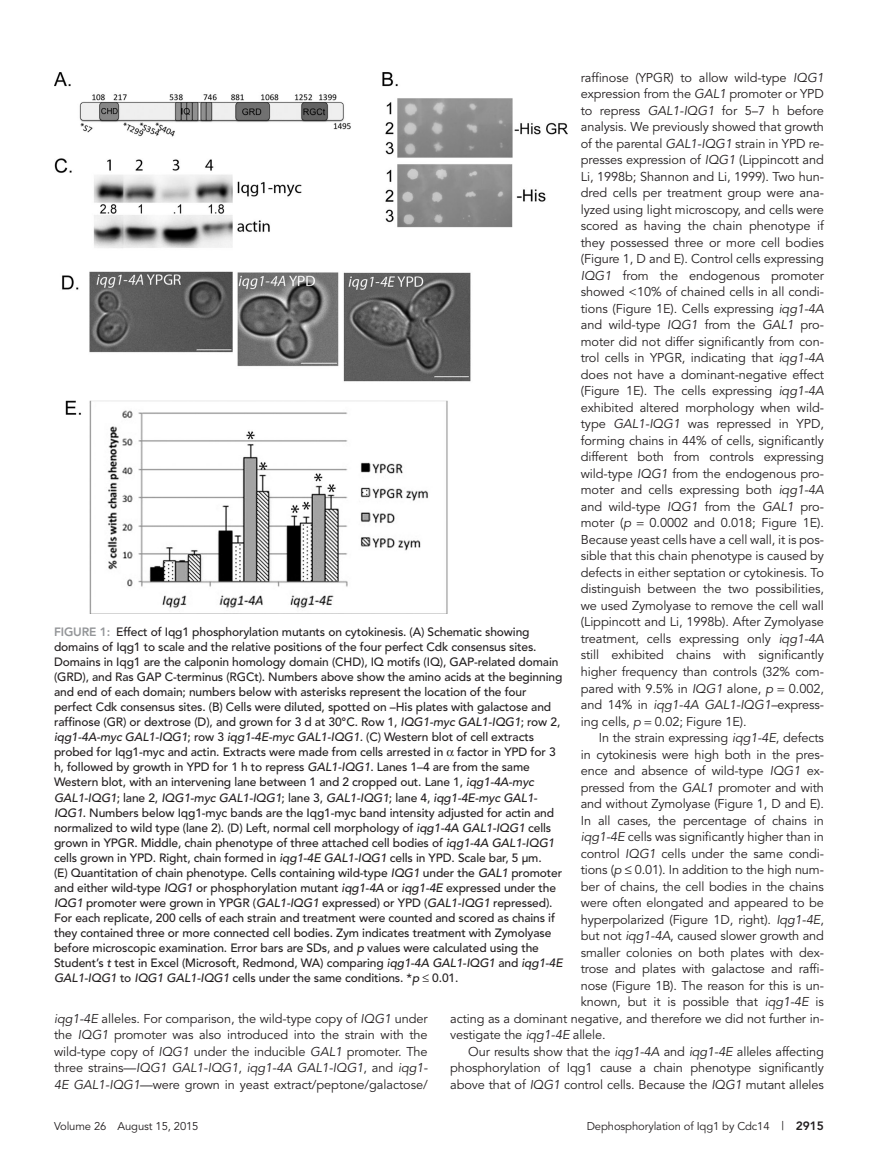
<style>
.page{position:relative;width:878px;height:1175px;background:#fff}
.page>*{position:absolute;margin:0;border:0;box-sizing:border-box;transform-origin:0 0}
.Para{font:12.75px/16.5px "Avenir";letter-spacing:-.01em;color:#231f20;text-align:justify}
.FigCaption{font:500 12px/15px "Avenir";letter-spacing:-.01em;color:#231f20}
.ParaFL{font:11.25px "Avenir";letter-spacing:-.01em;color:#231f20}
.s1{font-style:italic}
.s2{font-weight:800;color:#939598}
.s3{font-size:12px}
.s4{font-weight:800;font-size:12px}
</style>
<div class="page">
<img style="left:54px;top:72px;width:513px;height:541px">
<p class="Para" style="left:580px;top:69px;width:245px">raffinose (YPGR) to allow wild-type <span class="s1">IQG1 </span>expression from the <span class="s1">GAL1</span> promoter or YPD to repress <span class="s1">GAL1-IQG1</span> for 5–7 h before analysis. We previously showed that growth of the parental <span class="s1">GAL1-IQG1</span> strain in YPD re&shy;presses expression of <span class="s1">IQG1</span> (Lippincott and Li, 1998b; Shannon and Li, 1999). Two hun&shy;dred cells per treatment group were ana&shy;lyzed using light microscopy, and cells were scored as having the chain phenotype if they possessed three or more cell bodies (Figure 1, D and E). Control cells expressing <span class="s1">IQG1</span> from the endogenous promoter showed &lt;10% of chained cells in all condi&shy;tions (Figure 1E). Cells expressing <span class="s1">iqg1-4A </span>and wild-type <span class="s1">IQG1</span> from the <span class="s1">GAL1</span> pro&shy;moter did not differ significantly from con&shy;trol cells in YPGR, indicating that <span class="s1">iqg1-4A </span>does not have a dominant-negative effect (Figure 1E). The cells expressing <span class="s1">iqg1-4A </span>exhibited altered morphology when wild&shy;type <span class="s1">GAL1-IQG1</span> was repressed in YPD, forming chains in 44% of cells, significantly different both from controls expressing wild-type <span class="s1">IQG1</span> from the endogenous pro&shy;moter and cells expressing both <span class="s1">iqg1-4A </span>and wild-type <span class="s1">IQG1</span> from the <span class="s1">GAL1</span> pro&shy;moter (<span class="s1">p</span></p>
<p class="Para" style="left:580px;top:515px;width:245px;text-indent:69px">0.0002 and 0.018; Figure 1E).<br>Because yeast cells have a cell wall, it is pos&shy;sible that this chain phenotype is caused by defects in either septation or cytokinesis. To distinguish between the two possibilities, we used Zymolyase to remove the cell wall (Lippincott and Li, 1998b). After Zymolyase treatment, cells expressing only <span class="s1">iqg1-4A </span>still exhibited chains with significantly higher frequency than controls (32% com&shy;pared with 9.5% in <span class="s1">IQG1</span> alone, <span class="s1">p</span> 0.002, and 14% in <span class="s1">iqg1-4A GAL1-IQG1–</span>express&shy;ing cells, <span class="s1">p</span> 0.02; Figure 1E).</p>
<p class="Para" style="left:598px;top:729px;width:227px">In the strain expressing <span class="s1">iqg1-4E</span>, defects</p>
<p class="Para" style="left:580px;top:746px;width:245px">in cytokinesis were high both in the pres-</p>
<p class="Para" style="left:580px;top:762px;width:245px">ence and absence of wild-type <span class="s1">IQG1</span> ex-</p>
<p class="Para" style="left:580px;top:779px;width:245px">pressed from the <span class="s1">GAL1</span> promoter and with</p>
<p class="Para" style="left:580px;top:795px;width:245px">and without Zymolyase (Figure 1, D and E).</p>
<p class="Para" style="left:580px;top:812px;width:244px">In all cases, the percentage of chains in</p>
<p class="Para" style="left:580px;top:828px;width:245px"><span class="s1">iqg1-4E</span> cells was significantly higher than in</p>
<p class="Para" style="left:580px;top:845px;width:245px">control <span class="s1">IQG1</span> cells under the same condi-</p>
<p class="Para" style="left:580px;top:861px;width:245px">tions (<span class="s1">p</span> ≤ 0.01). In addition to the high num-</p>
<p class="Para" style="left:580px;top:878px;width:244px">ber of chains, the cell bodies in the chains</p>
<p class="Para" style="left:580px;top:894px;width:245px">were often elongated and appeared to be</p>
<p class="Para" style="left:580px;top:911px;width:244px">hyperpolarized (Figure 1D, right). <span class="s1">Iqg1-4E</span>,</p>
<p class="Para" style="left:580px;top:927px;width:245px">but not <span class="s1">iqg1-4A</span>, caused slower growth and</p>
<p class="Para" style="left:580px;top:944px;width:245px">smaller colonies on both plates with dex-</p>
<p class="Para" style="left:580px;top:960px;width:245px">trose and plates with galactose and raffi-</p>
<p class="Para" style="left:580px;top:977px;width:245px">nose (Figure 1B). The reason for this is un-</p>
<p class="Para" style="left:580px;top:993px;width:244px">known, but it is possible that <span class="s1">iqg1-4E</span> is</p>
<p class="Para" style="left:450px;top:1010px;width:375px">acting as a dominant negative, and therefore we did not further in-</p>
<p class="Para" style="left:450px;top:1026px;width:157px">vestigate the <span class="s1">iqg1-4E</span> allele.</p>
<p class="Para" style="left:450px;top:1043px;width:375px;text-indent:18px">Our results show that the <span class="s1">iqg1-4A</span> and <span class="s1">iqg1-4E</span> alleles affecting phosphorylation of Iqg1 cause a chain phenotype significantly above that of <span class="s1">IQG1</span> control cells. Because the <span class="s1">IQG1</span> mutant alleles</p>
<p class="FigCaption" style="left:54px;top:625px;width:510px"><span class="s2">FIGURE 1:</span> Effect of Iqg1 phosphorylation mutants on cytokinesis. (A) Schematic showing domains of Iqg1 to scale and the relative positions of the four perfect Cdk consensus sites.<br>Domains in Iqg1 are the calponin homology domain (CHD), IQ motifs (IQ), GAP-related domain (GRD), and Ras GAP C-terminus (RGCt). Numbers above show the amino acids at the beginning and end of each domain; numbers below with asterisks represent the location of the four perfect Cdk consensus sites. (B) Cells were diluted, spotted on –His plates with galactose and raffinose (GR) or dextrose (D), and grown for 3 d at 30°C. Row 1, <span class="s1">IQG1-myc GAL1-IQG1</span>; row 2, <span class="s1">iqg1-4A-myc GAL1-IQG1</span>; row 3 <span class="s1">iqg1-4E-myc GAL1-IQG1.</span> (C) Western blot of cell extracts probed for Iqg1-myc and actin. Extracts were made from cells arrested in factor in YPD for 3 h, followed by growth in YPD for 1 h to repress <span class="s1">GAL1-IQG1</span>. Lanes 1–4 are from the same Western blot, with an intervening lane between 1 and 2 cropped out. Lane 1, <span class="s1">iqg1-4A-myc GAL1-IQG1</span>; lane 2, <span class="s1">IQG1-myc GAL1-IQG1</span>; lane 3, <span class="s1">GAL1-IQG1</span>; lane 4, <span class="s1">iqg1-4E-myc GAL1- IQG1</span>. Numbers below Iqg1-myc bands are the Iqg1-myc band intensity adjusted for actin and normalized to wild type (lane 2). (D) Left, normal cell morphology of <span class="s1">iqg1-4A GAL1-IQG1</span> cells grown in YPGR. Middle, chain phenotype of three attached cell bodies of <span class="s1">iqg1-4A GAL1-IQG1 </span>cells grown in YPD. Right, chain formed in <span class="s1">iqg1-4E GAL1-IQG1</span> cells in YPD. Scale bar, 5 μm.<br>(E) Quantitation of chain phenotype. Cells containing wild-type <span class="s1">IQG1</span> under the <span class="s1">GAL1</span> promoter and either wild-type <span class="s1">IQG1</span> or phosphorylation mutant <span class="s1">iqg1-4A</span> or <span class="s1">iqg1-4E</span> expressed under the <span class="s1">IQG1</span> promoter were grown in YPGR (<span class="s1">GAL1-IQG1</span> expressed) or YPD (<span class="s1">GAL1-IQG1</span> repressed).<br>For each replicate, 200 cells of each strain and treatment were counted and scored as chains if they contained three or more connected cell bodies. Zym indicates treatment with Zymolyase before microscopic examination. Error bars are SDs, and <span class="s1">p</span> values were calculated using the Student’s <span class="s1">t</span> test in Excel (Microsoft, Redmond, WA) comparing <span class="s1">iqg1-4A GAL1-IQG1</span> and <span class="s1">iqg1-4E GAL1-IQG1</span> to <span class="s1">IQG1 GAL1-IQG1</span> cells under the same conditions. *<span class="s1">p</span> ≤ 0.01.</p>
<p class="Para" style="left:54px;top:1010px;width:375px"><span class="s1">iqg1-4E</span> alleles. For comparison, the wild-type copy of <span class="s1">IQG1</span> under the <span class="s1">IQG1</span> promoter was also introduced into the strain with the wild-type copy of <span class="s1">IQG1</span> under the inducible <span class="s1">GAL1</span> promoter. The three strains—<span class="s1">IQG1 GAL1-IQG1</span>, <span class="s1">iqg1-4A GAL1-IQG1</span>, and <span class="s1">iqg1- 4E GAL1-IQG1</span>—were grown in yeast extract/peptone/galactose/</p>
<p class="ParaFL" style="left:54px;top:1119px;width:146px">Volume 26 August 15, 2015</p>
<p class="ParaFL" style="left:586px;top:1119px;width:239px">Dephosphorylation of Iqg1 by Cdc14 <span class="s3">|</span> <span class="s4">2915</span></p>
</div>
